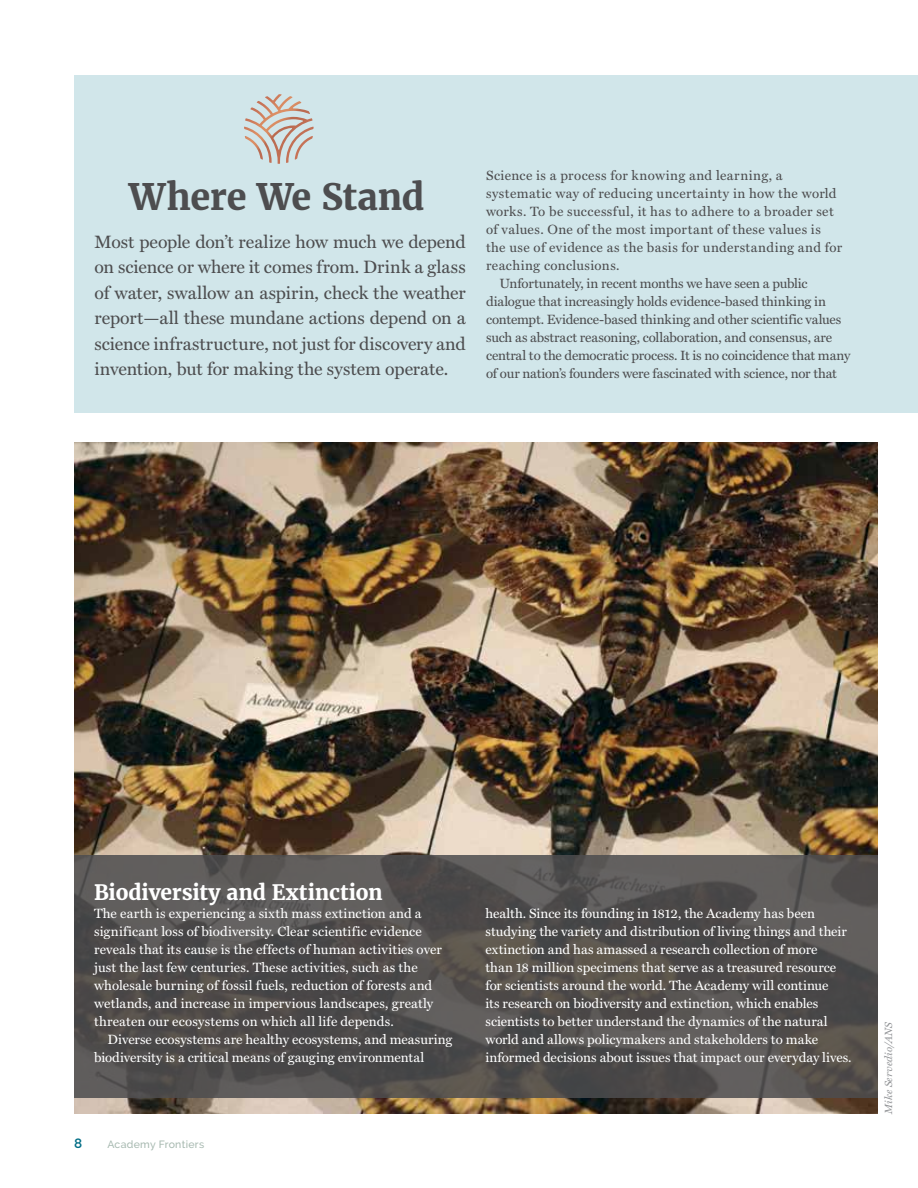
<style>
.page{position:relative;width:918px;height:1188px;background:#fff}
.page>*{position:absolute;margin:0;border:0;box-sizing:border-box;transform-origin:0 0}
.t1{font:700 36px "Merriweather";letter-spacing:-.015em;color:#4d4d4f}
.t2{font:700 21px "Merriweather";letter-spacing:-.01em;color:#fff}
.t3{font:18px/25.5px "Miller Text Roman";letter-spacing:-.005em;color:#4d4d4f;text-align:justify}
.t4{font:13.5px/18px "Miller Text Roman";letter-spacing:.005em;color:#fff}
.t5{font:13.5px "Miller Text Roman";color:#4d4d4f}
.t6{font:13.5px "Miller Text Roman";letter-spacing:.03em;color:#4d4d4f}
.t7{font:13.5px "Miller Text Roman";letter-spacing:.025em;color:#4d4d4f}
.t8{font:13.5px "Miller Text Roman";letter-spacing:.035em;color:#4d4d4f}
.t9{font:600 13.5px "Raleway";color:#006d85}
.t10{font:500 10.5px "Raleway";letter-spacing:.025em;color:#a7b9b0}
.t11{font:italic 10.5px "Miller Text";letter-spacing:.02em;color:#919396}
</style>
<div class="page">
<div style="left:74px;top:75px;width:844px;height:338px;background:#d1e6ea"></div>
<img style="left:74px;top:443px;width:804px;height:671px">
<svg style="left:74px;top:855px;width:804px;height:243px;background:#53504f"></svg>
<svg style="left:244px;top:94px;width:70px;height:70px"></svg>
<h1 class="t1" style="left:129px;top:175px;width:297px">Where We Stand</h1>
<p class="t3" style="left:94px;top:229px;width:373px">Most people don’t realize how much we depend on science or where it comes from. Drink a glass of water, swallow an aspirin, check the weather report—all these mundane actions depend on a science infrastructure, not just for discovery and invention, but for making the system operate.</p>
<p class="t8" style="left:486px;top:167px;width:298px">Science is a process for knowing and learning, a</p>
<p class="t6" style="left:486px;top:185px;width:352px">systematic way of reducing uncertainty in how the world</p>
<p class="t6" style="left:486px;top:203px;width:349px">works. To be successful, it has to adhere to a broader set</p>
<p class="t6" style="left:486px;top:221px;width:336px">of values. One of the most important of these values is</p>
<p class="t7" style="left:486px;top:239px;width:358px">the use of evidence as the basis for understanding and for</p>
<p class="t6" style="left:486px;top:257px;width:135px">reaching conclusions.</p>
<p class="t5" style="left:500px;top:275px;width:310px">Unfortunately, in recent months we have seen a public</p>
<p class="t5" style="left:486px;top:293px;width:342px">dialogue that increasingly holds evidence-based thinking in</p>
<p class="t5" style="left:486px;top:311px;width:357px">contempt. Evidence-based thinking and other scientific values</p>
<p class="t5" style="left:486px;top:329px;width:348px">such as abstract reasoning, collaboration, and consensus, are</p>
<p class="t5" style="left:486px;top:347px;width:366px">central to the democratic process. It is no coincidence that many</p>
<p class="t5" style="left:486px;top:365px;width:352px">of our nation’s founders were fascinated with science, nor that</p>
<h2 class="t2" style="left:94px;top:879px;width:290px">Biodiversity and Extinction</h2>
<p class="t4" style="left:94px;top:904px;width:349px">The earth is experiencing a sixth mass extinction and a significant loss of biodiversity. Clear scientific evidence reveals that its cause is the effects of human activities over just the last few centuries. These activities, such as the wholesale burning of fossil fuels, reduction of forests and wetlands, and increase in impervious landscapes, greatly threaten our ecosystems on which all life depends.</p>
<p class="t4" style="left:94px;top:1030px;width:360px;text-indent:13px">Diverse ecosystems are healthy ecosystems, and measuring biodiversity is a critical means of gauging environmental</p>
<p class="t9" style="left:74px;top:1135px;width:10px">8</p>
<p class="t10" style="left:107px;top:1138px;width:98px">Academy Frontiers</p>
<p class="t4" style="left:486px;top:904px;width:368px">health. Since its founding in 1812, the Academy has been studying the variety and distribution of living things and their extinction and has amassed a research collection of more<br>than 18 million specimens that serve as a treasured resource for scientists around the world. The Academy will continue<br>its research on biodiversity and extinction, which enables scientists to better understand the dynamics of the natural world and allows policymakers and stakeholders to make informed decisions about issues that impact our everyday lives.</p>
<p class="t11" style="left:882px;top:1114px;width:94px;rotate:-90deg">Mike Servedio/ANS</p>
</div>
